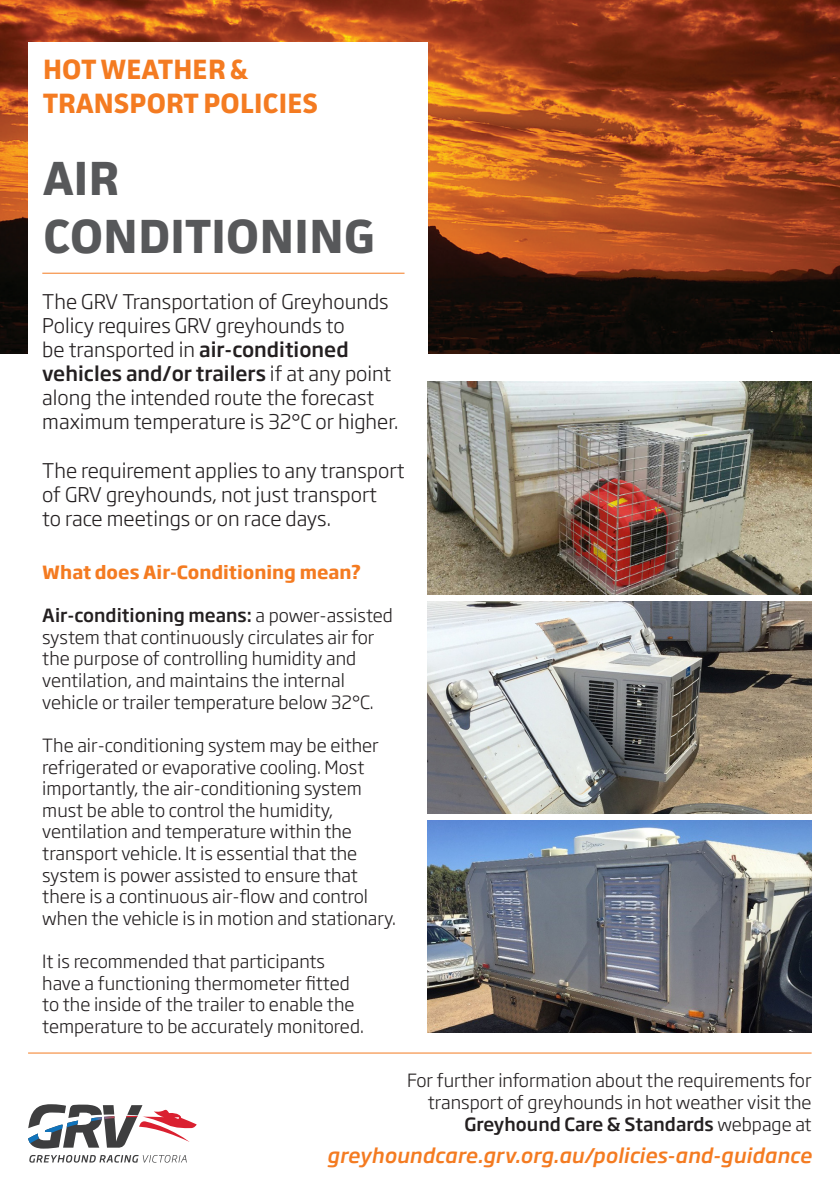
<style>
.page{position:relative;width:840px;height:1191px;background:#fff}
.page>*{position:absolute;margin:0;border:0;box-sizing:border-box;transform-origin:0 0}
.t1{font:700 48px/57.6px "Facit";letter-spacing:.01em;color:#57585a}
.t2{font:700 28px/33.6px "Facit";letter-spacing:.01em;color:#f47b21}
.t3{font:300 20px/24px "Soho Gothic Pro";color:#231f20}
.t4{font:italic 500 20px "Soho Gothic Pro";letter-spacing:.005em;color:#f47b21}
.t5{font:300 18px/21.6px "Soho Gothic Pro";color:#231f20}
.t6{font:700 18px "Soho Gothic Pro";color:#f47b21}
.s1{font-weight:500}
</style>
<div class="page">
<img style="left:0;top:0;width:839px;height:354px">
<div style="left:28px;top:42px;width:399px;height:990px;background:#fff"></div>
<svg style="left:29px;top:1155px;width:158px;height:7px"></svg>
<svg style="left:28px;top:1104px;width:168px;height:44px"></svg>
<hr style="left:42px;top:273px;width:362px;height:1px;background:#f47b21">
<hr style="left:28px;top:1052px;width:783px;height:1px;background:#f47b21">
<img style="left:427px;top:382px;width:384px;height:212px">
<img style="left:427px;top:601px;width:384px;height:212px">
<img style="left:427px;top:820px;width:384px;height:212px">
<h2 class="t2" style="left:43px;top:52px;width:276px">HOT WEATHER &amp;<br>TRANSPORT POLICIES</h2>
<h1 class="t1" style="left:43px;top:149px;width:333px">AIR<br>CONDITIONING</h1>
<p class="t3" style="left:42px;top:289px;width:357px">The GRV Transportation of Greyhounds Policy requires GRV greyhounds to<br>be transported in <span class="s1">air-conditioned vehicles and/or trailers</span> if at any point along the intended route the forecast maximum temperature is 32°C or higher.</p>
<p class="t3" style="left:42px;top:457px;width:363px">The requirement applies to any transport of GRV greyhounds, not just transport<br>to race meetings or on race days.</p>
<p class="t6" style="left:42px;top:558px;width:320px">What does Air-Conditioning mean?</p>
<p class="t5" style="left:42px;top:604px;width:352px"><span class="s1">Air-conditioning means:</span> a power-assisted system that continuously circulates air for the purpose of controlling humidity and ventilation, and maintains the internal vehicle or trailer temperature below 32°C.</p>
<p class="t5" style="left:42px;top:733px;width:355px">The air-conditioning system may be either refrigerated or evaporative cooling. Most importantly, the air-conditioning system must be able to control the humidity, ventilation and temperature within the transport vehicle. It is essential that the system is power assisted to ensure that there is a continuous air-flow and control when the vehicle is in motion and stationary.</p>
<p class="t5" style="left:42px;top:949px;width:323px">It is recommended that participants have a functioning thermometer fitted to the inside of the trailer to enable the temperature to be accurately monitored.</p>
<p class="t5" style="left:407px;top:1068px;width:405px;text-align:right">For further information about the requirements for transport of greyhounds in hot weather visit the<br><span class="s1">Greyhound Care &amp; Standards</span> webpage at</p>
<p class="t4" style="left:327px;top:1139px;width:486px">greyhoundcare.grv.org.au/policies-and-guidance</p>
</div>
